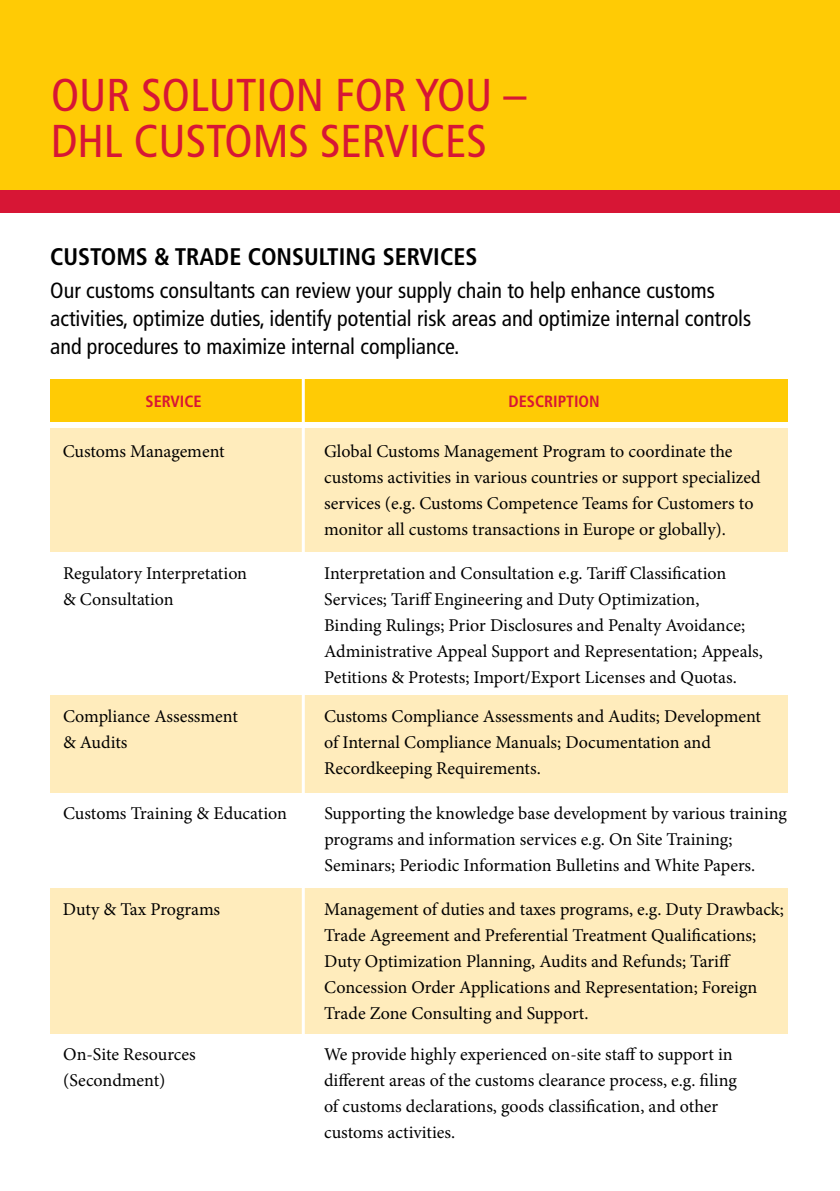
<style>
.page{position:relative;width:840px;height:1191px;background:#fff}
.page>*{position:absolute;margin:0;border:0;box-sizing:border-box;transform-origin:0 0}
.t1{font:condensed 46px/46px "Frutiger LT Pro";color:#d71635}
.t2{font:700 condensed 24px "Frutiger LT Pro";color:#000}
.t3{font:condensed 22px/28px "Frutiger LT Pro";color:#000}
.t4{font:18px/26px "Minion Pro";color:#000}
.t5{font:700 condensed 16.2px "Frutiger LT Pro";color:#d71635}
</style>
<div class="page">
<div style="left:0;top:0;width:839px;height:202px;background:#ffcb05"></div>
<div style="left:50px;top:428px;width:737px;height:124px;background:#ffecbc"></div>
<div style="left:50px;top:695px;width:737px;height:98px;background:#ffecbc"></div>
<div style="left:50px;top:888px;width:737px;height:145px;background:#ffecbc"></div>
<div style="left:50px;top:379px;width:737px;height:43px;background:#ffcb05"></div>
<hr style="left:301px;top:371px;width:3px;height:756px;background:#fff">
<div style="left:0;top:190px;width:839px;height:23px;background:#d71635"></div>
<h1 class="t1" style="left:51px;top:72px;width:477px">OUR SOLUTION FOR YOU –<br>DHL CUSTOMS SERVICES</h1>
<h2 class="t2" style="left:50px;top:242px;width:150px">CUSTOMS &amp; TRADE</h2>
<h2 class="t2" style="left:247px;top:242px;width:15px">CONS</h2>
<h2 class="t2" style="left:304px;top:242px;width:27px">ULTING</h2>
<h2 class="t2" style="left:382px;top:242px;width:83px">SERVICES</h2>
<p class="t3" style="left:50px;top:277px;width:702px">Our customs consultants can review your supply chain to help enhance customs activities, optimize duties, identify potential risk areas and optimize internal controls and procedures to maximize internal compliance.</p>
<p class="t5" style="left:145px;top:391px;width:56px">SERVICE</p>
<p class="t5" style="left:508px;top:391px;width:45px">DESCRIPTION</p>
<p class="t4" style="left:63px;top:438px;width:163px">Customs Management</p>
<p class="t4" style="left:63px;top:560px;width:185px">Regulatory Interpretation &amp; Consultation</p>
<p class="t4" style="left:63px;top:703px;width:176px">Compliance Assessment &amp; Audits</p>
<p class="t4" style="left:63px;top:800px;width:225px">Customs Training &amp; Education</p>
<p class="t4" style="left:63px;top:896px;width:159px">Duty &amp; Tax Programs</p>
<p class="t4" style="left:63px;top:1041px;width:134px">On-Site Resources (Secondment)</p>
<p class="t4" style="left:324px;top:438px;width:438px">Global Customs Management Program to coordinate the customs activities in various countries or support specialized services (e.g. Customs Competence Teams for Customers to monitor all customs transactions in Europe or globally).</p>
<p class="t4" style="left:324px;top:560px;width:440px">Interpretation and Consultation e.g. Tariff Classification Services; Tariff Engineering and Duty Optimization,<br>Binding Rulings; Prior Disclosures and Penalty Avoidance; Administrative Appeal Support and Representation; Appeals, Petitions &amp; Protests; Import/Export Licenses and Quotas.</p>
<p class="t4" style="left:324px;top:703px;width:438px">Customs Compliance Assessments and Audits; Development of Internal Compliance Manuals; Documentation and<br>Recordkeeping Requirements.</p>
<p class="t4" style="left:324px;top:800px;width:464px">Supporting the knowledge base development by various training programs and information services e.g. On Site Training;<br>Seminars; Periodic Information Bulletins and White Papers.</p>
<p class="t4" style="left:324px;top:896px;width:461px">Management of duties and taxes programs, e.g. Duty Drawback; Trade Agreement and Preferential Treatment Qualifications; Duty Optimization Planning, Audits and Refunds; Tariff Concession Order Applications and Representation; Foreign Trade Zone Consulting and Support.</p>
<p class="t4" style="left:324px;top:1040px;width:414px">We provide highly experienced on-site staff to support in different areas of the customs clearance process, e.g. filing of customs declarations, goods classification, and other customs activities.</p>
</div>
